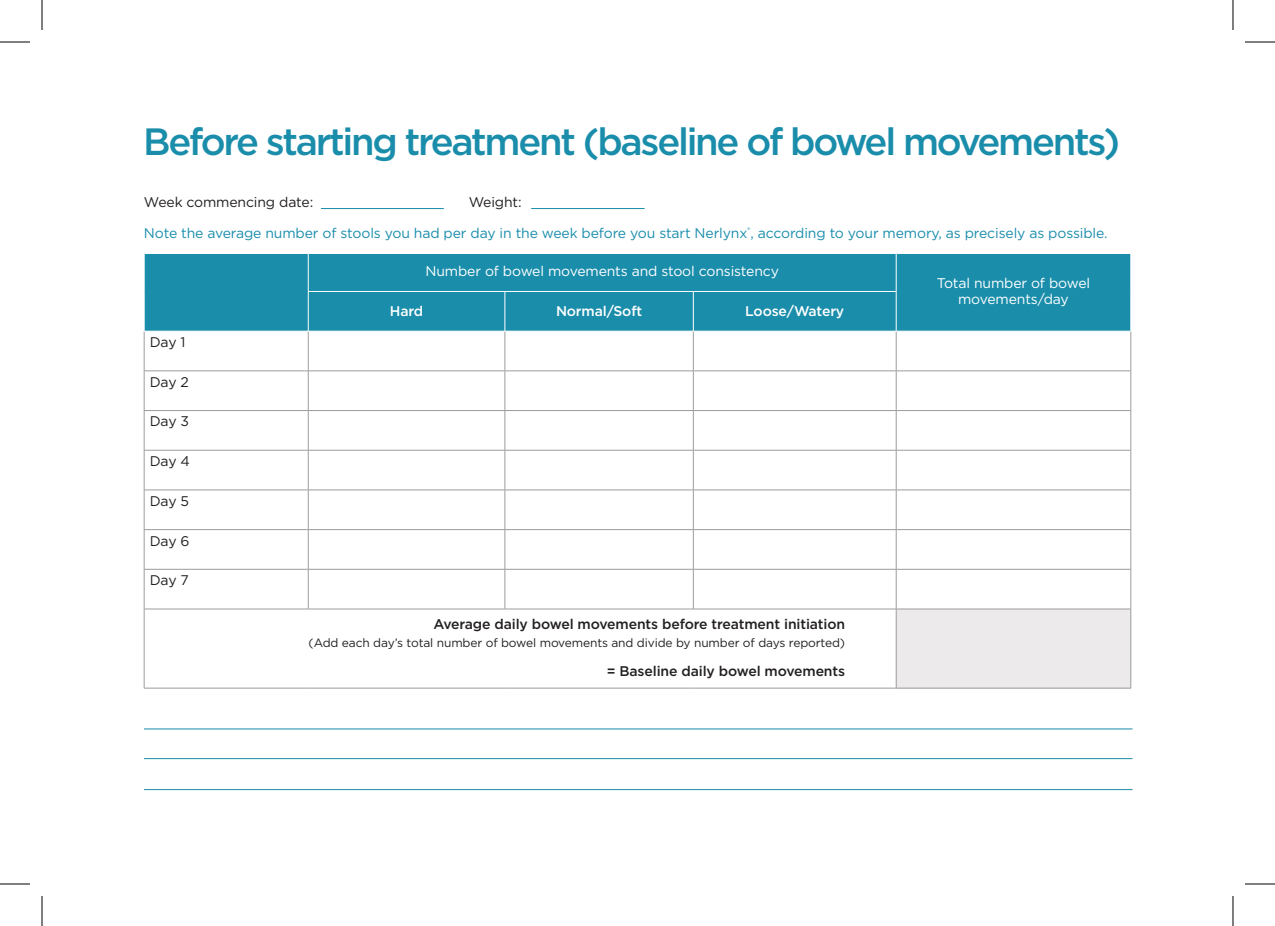
<style>
.page{position:relative;width:1275px;height:926px;background:#fff}
.page>*{position:absolute;margin:0;border:0;box-sizing:border-box;transform-origin:0 0}
.t1{font:500 38px "Gotham";letter-spacing:-.06em;color:#1a8dab}
.sub_title{font:14px "Gotham";letter-spacing:-.01em;color:#1a8dab}
.sub_title-2{font:500 14px "Gotham";letter-spacing:-.01em;color:#231f20}
.sub_title-3{font:14px/16.8px "Gotham";letter-spacing:-.01em;color:#fff;text-align:center}
.sub_title-4{font:14px "Gotham";letter-spacing:-.01em;color:#231f20}
.sub_title-5{font:500 14px "Gotham";letter-spacing:-.01em;color:#fff}
.sub_title-6{font:12px "Gotham";letter-spacing:-.01em;color:#231f20}
</style>
<div class="page">
<div style="left:145px;top:254px;width:985px;height:77px;background:#1a8dab"></div>
<div style="left:896px;top:609px;width:234px;height:79px;background:#edeaec"></div>
<hr style="left:144px;top:688px;width:164px;height:1px;background:#9c9ca0">
<hr style="left:308px;top:688px;width:197px;height:1px;background:#9c9ca0">
<hr style="left:505px;top:688px;width:188px;height:1px;background:#9c9ca0">
<hr style="left:693px;top:688px;width:203px;height:1px;background:#9c9ca0">
<hr style="left:896px;top:688px;width:235px;height:1px;background:#9c9ca0">
<hr style="left:144px;top:331px;width:1px;height:40px;background:#9c9ca0">
<hr style="left:308px;top:331px;width:1px;height:40px;background:#9c9ca0">
<hr style="left:504px;top:331px;width:1px;height:40px;background:#9c9ca0">
<hr style="left:693px;top:331px;width:1px;height:40px;background:#9c9ca0">
<hr style="left:896px;top:331px;width:1px;height:40px;background:#9c9ca0">
<hr style="left:1130px;top:331px;width:1px;height:40px;background:#9c9ca0">
<hr style="left:144px;top:370px;width:164px;height:1px;background:#9c9ca0">
<hr style="left:144px;top:371px;width:1px;height:39px;background:#9c9ca0">
<hr style="left:308px;top:370px;width:197px;height:1px;background:#9c9ca0">
<hr style="left:308px;top:371px;width:1px;height:39px;background:#9c9ca0">
<hr style="left:505px;top:370px;width:188px;height:1px;background:#9c9ca0">
<hr style="left:504px;top:371px;width:1px;height:39px;background:#9c9ca0">
<hr style="left:693px;top:370px;width:203px;height:1px;background:#9c9ca0">
<hr style="left:693px;top:371px;width:1px;height:39px;background:#9c9ca0">
<hr style="left:896px;top:370px;width:235px;height:1px;background:#9c9ca0">
<hr style="left:896px;top:371px;width:1px;height:39px;background:#9c9ca0">
<hr style="left:1130px;top:371px;width:1px;height:39px;background:#9c9ca0">
<hr style="left:144px;top:410px;width:164px;height:1px;background:#9c9ca0">
<hr style="left:144px;top:411px;width:1px;height:39px;background:#9c9ca0">
<hr style="left:308px;top:410px;width:197px;height:1px;background:#9c9ca0">
<hr style="left:308px;top:411px;width:1px;height:39px;background:#9c9ca0">
<hr style="left:505px;top:410px;width:188px;height:1px;background:#9c9ca0">
<hr style="left:504px;top:411px;width:1px;height:39px;background:#9c9ca0">
<hr style="left:693px;top:410px;width:203px;height:1px;background:#9c9ca0">
<hr style="left:693px;top:411px;width:1px;height:39px;background:#9c9ca0">
<hr style="left:896px;top:410px;width:235px;height:1px;background:#9c9ca0">
<hr style="left:896px;top:411px;width:1px;height:39px;background:#9c9ca0">
<hr style="left:1130px;top:411px;width:1px;height:39px;background:#9c9ca0">
<hr style="left:144px;top:450px;width:164px;height:1px;background:#9c9ca0">
<hr style="left:144px;top:450px;width:1px;height:40px;background:#9c9ca0">
<hr style="left:308px;top:450px;width:197px;height:1px;background:#9c9ca0">
<hr style="left:308px;top:450px;width:1px;height:40px;background:#9c9ca0">
<hr style="left:505px;top:450px;width:188px;height:1px;background:#9c9ca0">
<hr style="left:504px;top:450px;width:1px;height:40px;background:#9c9ca0">
<hr style="left:693px;top:450px;width:203px;height:1px;background:#9c9ca0">
<hr style="left:693px;top:450px;width:1px;height:40px;background:#9c9ca0">
<hr style="left:896px;top:450px;width:235px;height:1px;background:#9c9ca0">
<hr style="left:896px;top:450px;width:1px;height:40px;background:#9c9ca0">
<hr style="left:1130px;top:450px;width:1px;height:40px;background:#9c9ca0">
<hr style="left:144px;top:490px;width:164px;height:1px;background:#9c9ca0">
<hr style="left:144px;top:490px;width:1px;height:39px;background:#9c9ca0">
<hr style="left:308px;top:490px;width:197px;height:1px;background:#9c9ca0">
<hr style="left:308px;top:490px;width:1px;height:39px;background:#9c9ca0">
<hr style="left:505px;top:490px;width:188px;height:1px;background:#9c9ca0">
<hr style="left:504px;top:490px;width:1px;height:39px;background:#9c9ca0">
<hr style="left:693px;top:490px;width:203px;height:1px;background:#9c9ca0">
<hr style="left:693px;top:490px;width:1px;height:39px;background:#9c9ca0">
<hr style="left:896px;top:490px;width:235px;height:1px;background:#9c9ca0">
<hr style="left:896px;top:490px;width:1px;height:39px;background:#9c9ca0">
<hr style="left:1130px;top:490px;width:1px;height:39px;background:#9c9ca0">
<hr style="left:144px;top:529px;width:164px;height:1px;background:#9c9ca0">
<hr style="left:144px;top:530px;width:1px;height:39px;background:#9c9ca0">
<hr style="left:308px;top:529px;width:197px;height:1px;background:#9c9ca0">
<hr style="left:308px;top:530px;width:1px;height:39px;background:#9c9ca0">
<hr style="left:505px;top:529px;width:188px;height:1px;background:#9c9ca0">
<hr style="left:504px;top:530px;width:1px;height:39px;background:#9c9ca0">
<hr style="left:693px;top:529px;width:203px;height:1px;background:#9c9ca0">
<hr style="left:693px;top:530px;width:1px;height:39px;background:#9c9ca0">
<hr style="left:896px;top:529px;width:235px;height:1px;background:#9c9ca0">
<hr style="left:896px;top:530px;width:1px;height:39px;background:#9c9ca0">
<hr style="left:1130px;top:530px;width:1px;height:39px;background:#9c9ca0">
<hr style="left:144px;top:569px;width:164px;height:1px;background:#9c9ca0">
<hr style="left:144px;top:569px;width:1px;height:40px;background:#9c9ca0">
<hr style="left:308px;top:569px;width:197px;height:1px;background:#9c9ca0">
<hr style="left:308px;top:569px;width:1px;height:40px;background:#9c9ca0">
<hr style="left:505px;top:569px;width:188px;height:1px;background:#9c9ca0">
<hr style="left:504px;top:569px;width:1px;height:40px;background:#9c9ca0">
<hr style="left:693px;top:569px;width:203px;height:1px;background:#9c9ca0">
<hr style="left:693px;top:569px;width:1px;height:40px;background:#9c9ca0">
<hr style="left:896px;top:569px;width:235px;height:1px;background:#9c9ca0">
<hr style="left:896px;top:569px;width:1px;height:40px;background:#9c9ca0">
<hr style="left:1130px;top:569px;width:1px;height:40px;background:#9c9ca0">
<hr style="left:144px;top:609px;width:164px;height:1px;background:#9c9ca0">
<hr style="left:308px;top:609px;width:197px;height:1px;background:#9c9ca0">
<hr style="left:505px;top:609px;width:188px;height:1px;background:#9c9ca0">
<hr style="left:693px;top:609px;width:203px;height:1px;background:#9c9ca0">
<hr style="left:896px;top:609px;width:235px;height:1px;background:#9c9ca0">
<hr style="left:896px;top:609px;width:1px;height:79px;background:#9c9ca0">
<hr style="left:1130px;top:609px;width:1px;height:79px;background:#9c9ca0">
<hr style="left:308px;top:254px;width:1px;height:37px;background:#fff">
<hr style="left:896px;top:254px;width:1px;height:37px;background:#fff">
<hr style="left:308px;top:291px;width:197px;height:1px;background:#fff">
<hr style="left:308px;top:292px;width:1px;height:39px;background:#fff">
<hr style="left:505px;top:291px;width:188px;height:1px;background:#fff">
<hr style="left:504px;top:292px;width:1px;height:39px;background:#fff">
<hr style="left:693px;top:291px;width:203px;height:1px;background:#fff">
<hr style="left:693px;top:292px;width:1px;height:39px;background:#fff">
<hr style="left:896px;top:292px;width:1px;height:39px;background:#fff">
<hr style="left:144px;top:331px;width:164px;height:1px;background:#fff">
<hr style="left:308px;top:331px;width:197px;height:1px;background:#fff">
<hr style="left:693px;top:331px;width:203px;height:1px;background:#fff">
<hr style="left:896px;top:331px;width:235px;height:1px;background:#fff">
<hr style="left:144px;top:609px;width:1px;height:79px;background:#9c9ca0">
<hr style="left:144px;top:729px;width:988px;height:1px;background:#1a8dab">
<hr style="left:144px;top:758px;width:988px;height:1px;background:#1a8dab">
<hr style="left:144px;top:789px;width:988px;height:1px;background:#1a8dab">
<hr style="left:321px;top:208px;width:123px;height:1px;background:#1a8dab">
<hr style="left:531px;top:208px;width:113px;height:1px;background:#1a8dab">
<hr style="left:0;top:42px;width:30px;height:1px;background:#000">
<hr style="left:1245px;top:42px;width:30px;height:1px;background:#000">
<hr style="left:0;top:884px;width:30px;height:1px;background:#000">
<hr style="left:1245px;top:884px;width:30px;height:1px;background:#000">
<hr style="left:42px;top:0;width:1px;height:30px;background:#000">
<hr style="left:42px;top:896px;width:1px;height:30px;background:#000">
<hr style="left:1232px;top:0;width:1px;height:30px;background:#000">
<hr style="left:1232px;top:896px;width:1px;height:30px;background:#000">
<p class="t1" style="left:143px;top:117px;width:978px">Before starting treatment (baseline of bowel movements)</p>
<p class="sub_title-4" style="left:144px;top:193px;width:171px">Week commencing date:</p>
<p class="sub_title" style="left:144px;top:224px;width:965px">Note the average number of stools you had per day in the week before you start Nerlynx<sup>®</sup>, according to your memory, as precisely as possible.</p>
<p class="sub_title-4" style="left:469px;top:193px;width:54px">Weight:</p>
<p class="sub_title-4" style="left:150px;top:333px;width:37px">Day 1</p>
<p class="sub_title-4" style="left:150px;top:373px;width:41px">Day 2</p>
<p class="sub_title-4" style="left:150px;top:412px;width:41px">Day 3</p>
<p class="sub_title-4" style="left:150px;top:452px;width:42px">Day 4</p>
<p class="sub_title-4" style="left:150px;top:492px;width:41px">Day 5</p>
<p class="sub_title-4" style="left:150px;top:532px;width:41px">Day 6</p>
<p class="sub_title-4" style="left:150px;top:571px;width:41px">Day 7</p>
<p class="sub_title-3" style="left:425px;top:262px;width:355px">Number of bowel movements and stool consistency</p>
<p class="sub_title-5" style="left:390px;top:301px;width:35px">Hard</p>
<p class="sub_title-5" style="left:556px;top:301px;width:88px">Normal/Soft</p>
<p class="sub_title-5" style="left:745px;top:301px;width:101px">Loose/Watery</p>
<p class="sub_title-3" style="left:937px;top:274px;width:155px">Total number of bowel movements/day</p>
<p class="sub_title-2" style="left:433px;top:615px;width:413px">Average daily bowel movements before treatment initiation</p>
<p class="sub_title-6" style="left:309px;top:635px;width:538px">(Add each day’s total number of bowel movements and divide by number of days reported)</p>
<p class="sub_title-2" style="left:607px;top:662px;width:240px">= Baseline daily bowel movements</p>
</div>
